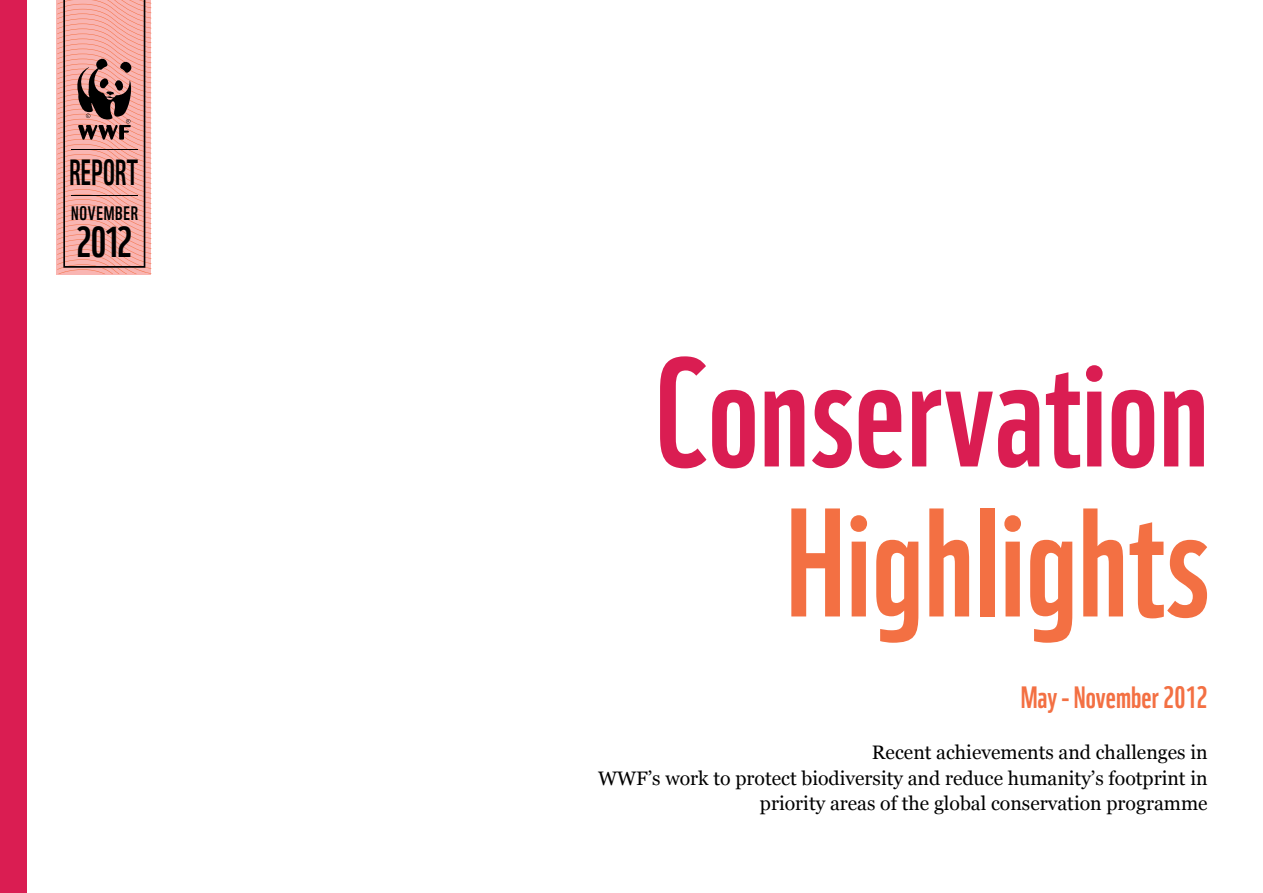
<style>
.page{position:relative;width:1263px;height:893px;background:#fff}
.page>*{position:absolute;margin:0;border:0;box-sizing:border-box;transform-origin:0 0}
.t1{font:150px "WWF";letter-spacing:.005em;color:#da1d52}
.t2{font:150px "WWF";letter-spacing:.005em;color:#f37043}
.t3{font:42px "WWF";color:#000}
.t4{font:35.4px "WWF";letter-spacing:.01em;color:#000;scale:.83 1}
.t5{font:30px "WWF";color:#f37043}
.t6{font:19.5px/25.5px "Georgia";color:#000;text-align:right}
.t7{font:19.05px "WWF";letter-spacing:.04em;color:#000}
</style>
<div class="page">
<svg style="left:57px;top:0;width:94px;height:274px;background:#dc9a93"></svg>
<div style="left:0;top:0;width:27px;height:893px;background:#da1d52"></div>
<h3 class="t4" style="left:70px;top:145px;width:84px">REPORT</h3>
<p class="t7" style="left:71px;top:198px;width:68px">NOVEMBER</p>
<h2 class="t3" style="left:76px;top:209px;width:58px">2012</h2>
<h1 class="t1" style="left:655px;top:295px;width:555px">Conservation</h1>
<h1 class="t2" style="left:786px;top:445px;width:425px">Highlights</h1>
<h3 class="t5" style="left:1021px;top:674px;width:189px">May - November 2012</h3>
<p class="t6" style="left:598px;top:740px;width:611px">Recent achievements and challenges in<br>WWF’s work to protect biodiversity and reduce humanity’s footprint in priority areas of the global conservation programme</p>
</div>
